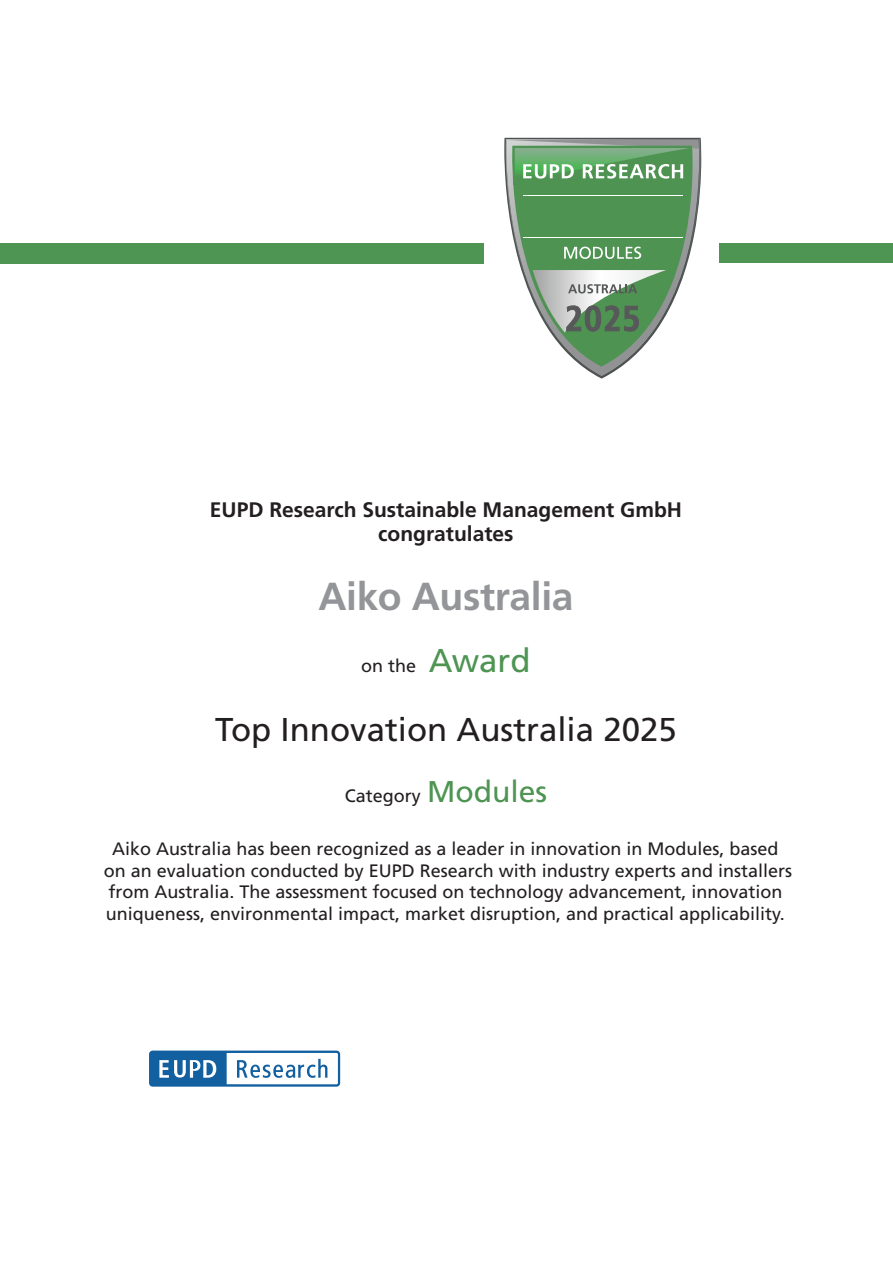
<style>
.page{position:relative;width:893px;height:1263px;background:#fff}
.page>*{position:absolute;margin:0;border:0;box-sizing:border-box;transform-origin:0 0}
.t1{font:39px "Frutiger LT 65 Bd";letter-spacing:-.01em;color:#939598}
.t2{font:33px "Frutiger LT";color:#231f20}
.t3{font:21px "Frutiger LT 65 Bd";color:#231f20}
.t4{font:18px "Frutiger LT";color:#231f20}
.s1{font-size:33px;color:#4e9452}
.s2{font-size:30px;color:#4e9452}
</style>
<div class="page">
<svg style="left:149px;top:1050px;width:191px;height:37px"></svg>
<div style="left:0;top:243px;width:484px;height:20px;background:#4e9452"></div>
<div style="left:719px;top:244px;width:174px;height:19px;background:#4e9452"></div>
<svg style="left:506px;top:139px;width:195px;height:239px"></svg>
<svg style="left:504px;top:146px;width:197px;height:221px"></svg>
<p class="t3" style="left:210px;top:497px;width:474px">EUPD Research Sustainable Management GmbH</p>
<p class="t3" style="left:378px;top:521px;width:137px">congratulates</p>
<p class="t1" style="left:318px;top:574px;width:256px">Aiko Australia</p>
<p class="t4" style="left:361px;top:655px;width:171px">on the <span class="s1">Award</span></p>
<p class="t2" style="left:215px;top:710px;width:463px">Top Innovation Australia 2025</p>
<p class="t4" style="left:345px;top:785px;width:204px">Category <span class="s2">Modules</span></p>
<p class="t4" style="left:112px;top:838px;width:668px">Aiko Australia has been recognized as a leader in innovation in Modules, based</p>
<p class="t4" style="left:104px;top:860px;width:690px">on an evaluation conducted by EUPD Research with industry experts and installers</p>
<p class="t4" style="left:108px;top:881px;width:676px">from Australia. The assessment focused on technology advancement, innovation</p>
<p class="t4" style="left:106px;top:903px;width:680px">uniqueness, environmental impact, market disruption, and practical applicability.</p>
</div>
